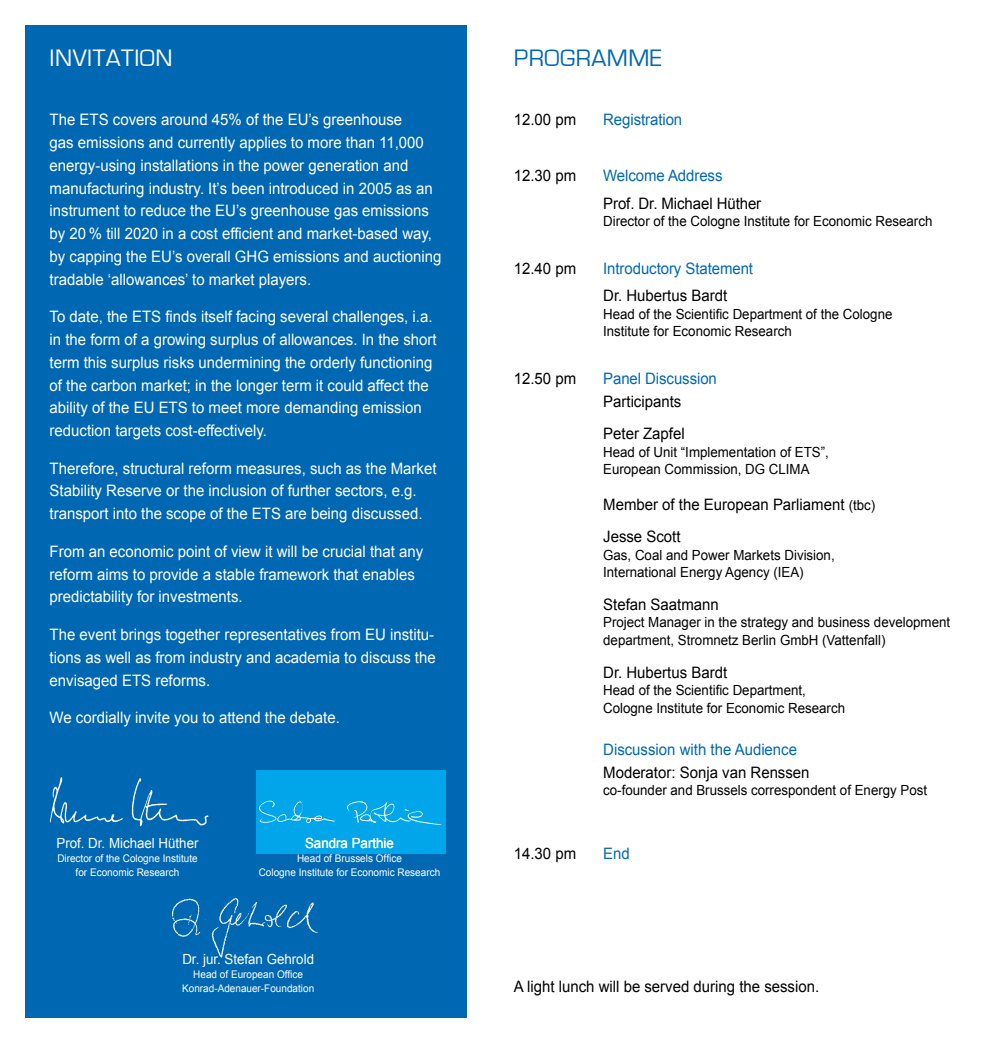
<style>
.page{position:relative;width:983px;height:1042px;background:#fff}
.page>*{position:absolute;margin:0;border:0;box-sizing:border-box;transform-origin:0 0}
.t1{font:24.5px "Eurostile";letter-spacing:.02em;color:#fff}
.t2{font:24.5px "Eurostile";letter-spacing:.02em;color:#0068b3}
.t3{font:15.75px/22.8px "Arial";color:#fff;scale:.95 1}
.t4{font:15.75px/32.7px "Arial";color:#000;scale:.95 1}
.t5{font:15.75px "Arial";letter-spacing:-.005em;color:#0068b3;scale:.95 1}
.t6{font:14px/17.5px "Arial";color:#000;scale:.95 1}
.t7{font:14px "Arial";color:#fff;scale:.95 1}
.t8{font:10.5px/14px "Arial";color:#fff;text-align:center;scale:.95 1}
.s1{font-size:14px}
</style>
<div class="page">
<div style="left:25px;top:25px;width:441px;height:992px;background:#0068b3"></div>
<img style="left:50px;top:777px;width:159px;height:50px">
<div style="left:257px;top:770px;width:188px;height:83px;background:#00a6e9"></div>
<img style="left:172px;top:898px;width:146px;height:60px">
<h1 class="t1" style="left:50px;top:45px;width:124px">INVITATION</h1>
<p class="t3" style="left:50px;top:109px;width:414px">The ETS covers around 45% of the EU’s greenhouse<br>gas emissions and currently applies to more than 11,000 energy-using installations in the power generation and manufacturing industry. It’s been introduced in 2005 as an instrument to reduce the EU’s greenhouse gas emissions by 20 % till 2020 in a cost efficient and market-based way, by capping the EU’s overall GHG emissions and auctioning tradable ‘allowances’ to market players.</p>
<p class="t3" style="left:50px;top:305px;width:409px">To date, the ETS finds itself facing several challenges, i.a. in the form of a growing surplus of allowances. In the short term this surplus risks undermining the orderly functioning of the carbon market; in the longer term it could affect the ability of the EU ETS to meet more demanding emission reduction targets cost-effectively.</p>
<p class="t3" style="left:50px;top:457px;width:409px">Therefore, structural reform measures, such as the Market<br>Stability Reserve or the inclusion of further sectors, e.g. transport into the scope of the ETS are being discussed.</p>
<p class="t3" style="left:50px;top:540px;width:395px">From an economic point of view it will be crucial that any reform aims to provide a stable framework that enables predictability for investments.</p>
<p class="t3" style="left:50px;top:623px;width:408px;text-align:justify">The event brings together representatives from EU institu&shy;tions as well as from industry and academia to discuss the envisaged ETS reforms.</p>
<p class="t3" style="left:50px;top:706px;width:307px">We cordially invite you to attend the debate.</p>
<p class="t7" style="left:56px;top:834px;width:151px">Prof. Dr. Michael Hüther</p>
<p class="t8" style="left:57px;top:851px;width:149px">Director of the Cologne Institute for Economic Research</p>
<p class="t7" style="left:305px;top:834px;width:95px">Sandra Parthie</p>
<p class="t8" style="left:259px;top:851px;width:192px">Head of Brussels Office<br>Cologne Institute for Economic Research</p>
<p class="t7" style="left:182px;top:950px;width:140px">Dr. jur. Stefan Gehrold</p>
<p class="t8" style="left:182px;top:968px;width:140px">Head of European Office<br>Konrad-Adenauer-Foundation</p>
<h1 class="t2" style="left:513px;top:45px;width:150px">PROGRAMME</h1>
<p class="t4" style="left:513px;top:104px;width:67px">12.00 pm</p>
<p class="t5" style="left:603px;top:110px;width:85px">Registration</p>
<p class="t4" style="left:513px;top:159px;width:67px">12.30 pm</p>
<p class="t5" style="left:603px;top:165px;width:127px">Welcome Address</p>
<p class="t4" style="left:603px;top:187px;width:168px">Prof. Dr. Michael Hüther</p>
<p class="t6" style="left:603px;top:213px;width:348px">Director of the Cologne Institute for Economic Research</p>
<p class="t4" style="left:513px;top:252px;width:67px">12.40 pm</p>
<p class="t5" style="left:603px;top:258px;width:159px">Introductory Statement</p>
<p class="t4" style="left:603px;top:280px;width:132px">Dr. Hubertus Bardt</p>
<p class="t6" style="left:603px;top:305px;width:306px">Head of the Scientific Department of the Cologne<br>Institute for Economic Research</p>
<p class="t4" style="left:513px;top:362px;width:67px">12.50 pm</p>
<p class="t5" style="left:603px;top:368px;width:121px">Panel Discussion</p>
<p class="t4" style="left:603px;top:385px;width:87px">Participants<br>Peter Zapfel</p>
<p class="t6" style="left:603px;top:443px;width:239px">Head of Unit “Implementation of ETS”,<br>European Commission, DG CLIMA</p>
<p class="t4" style="left:603px;top:488px;width:288px">Member of the European Parliament <span class="s1">(tbc)<br></span>Jesse Scott</p>
<p class="t6" style="left:603px;top:546px;width:245px">Gas, Coal and Power Markets Division,<br>International Energy Agency (IEA)</p>
<p class="t4" style="left:603px;top:588px;width:123px">Stefan Saatmann</p>
<p class="t6" style="left:603px;top:614px;width:366px">Project Manager in the strategy and business development department, Stromnetz Berlin GmbH (Vattenfall)</p>
<p class="t4" style="left:603px;top:656px;width:132px">Dr. Hubertus Bardt</p>
<p class="t6" style="left:603px;top:681px;width:256px">Head of the Scientific Department,<br>Cologne Institute for Economic Research</p>
<p class="t5" style="left:603px;top:739px;width:205px">Discussion with the Audience</p>
<p class="t4" style="left:603px;top:756px;width:219px">Moderator: Sonja van Renssen</p>
<p class="t6" style="left:603px;top:782px;width:342px">co-founder and Brussels correspondent of Energy Post</p>
<p class="t4" style="left:513px;top:837px;width:67px">14.30 pm</p>
<p class="t5" style="left:603px;top:843px;width:30px">End</p>
<p class="t4" style="left:513px;top:970px;width:323px">A light lunch will be served during the session.</p>
</div>
